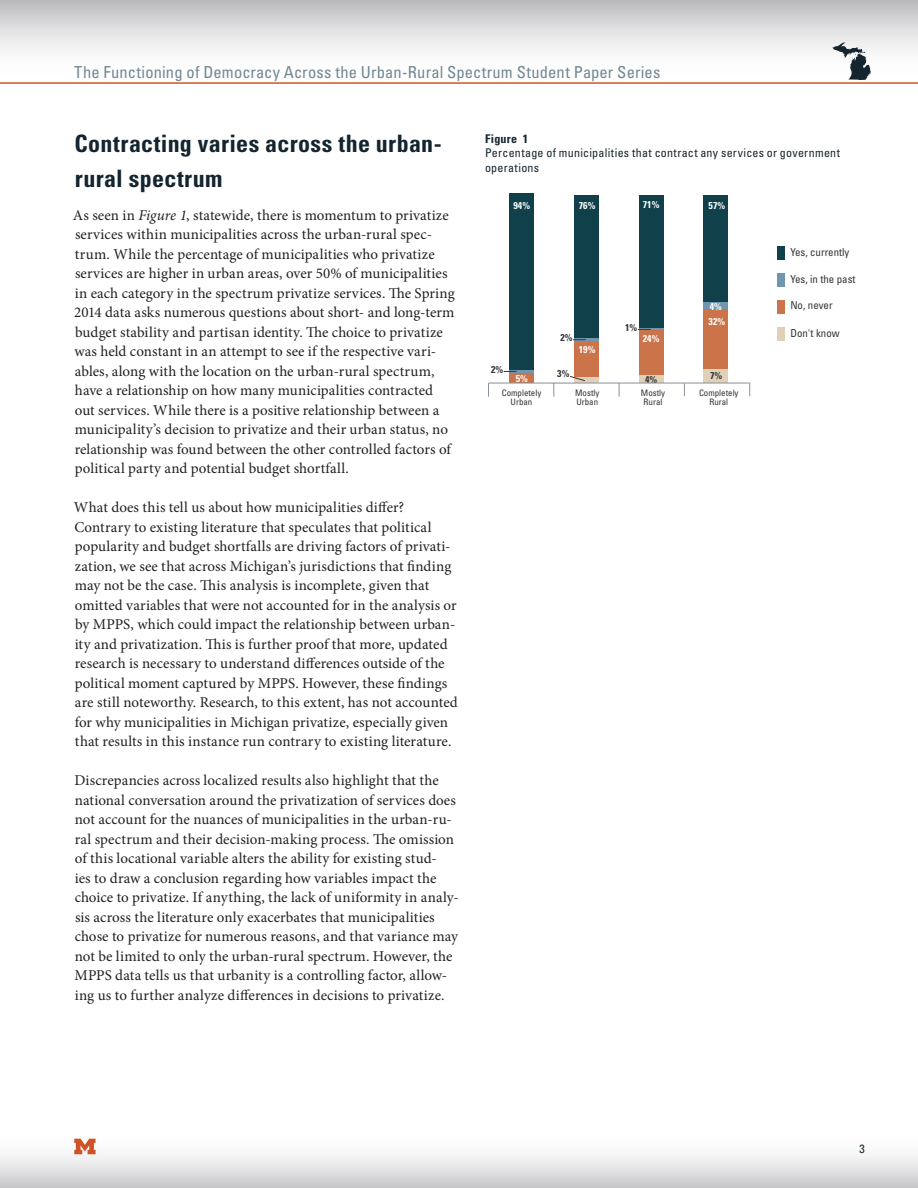
<style>
.page{position:relative;width:918px;height:1188px;background:#fff}
.page>*{position:absolute;margin:0;border:0;box-sizing:border-box;transform-origin:0 0}
.sub_title{font:700 condensed 24px/34.5px "Univers LT Std";letter-spacing:.015em;color:#14252f}
.t1{font:condensed 16.5px "Univers LT Std";letter-spacing:.01em;color:#718791}
.t2{font:15px/19.5px "Minion Pro";letter-spacing:.005em;color:#231f20}
.figure_title{font:condensed 12px/14.4px "Univers LT Std";letter-spacing:.025em;color:#14252f}
.figure_title-2{font:700 condensed 12px "Univers LT Std";letter-spacing:.025em;color:#14252f}
.t3{font:condensed 10.95px "Univers LT Std";color:#323436}
.t4{font:700 condensed 9.9px "Univers LT Std";color:#fff}
.t5{font:700 condensed 9.9px "Univers LT Std";color:#323436}
.t6{font:condensed 8.85px/8.9px "Univers LT Std";color:#323436;text-align:center}
.s1{font-style:italic}
</style>
<div class="page">
<div style="left:0;top:1127px;width:918px;height:61px;background:linear-gradient(to bottom,#fff,#cfcfd1)"></div>
<div style="left:0;top:0;width:918px;height:84px;background:linear-gradient(to bottom,#c3c3c6,#fff)"></div>
<hr style="left:0;top:82px;width:918px;height:2px;background:#ce5327">
<svg style="left:832px;top:43px;width:39px;height:37px"></svg>
<svg style="left:74px;top:1139px;width:22px;height:15px"></svg>
<div style="left:510px;top:193px;width:24px;height:177px;background:#10414a"></div>
<svg style="left:510px;top:370px;width:24px;height:4px"></svg>
<div style="left:510px;top:374px;width:24px;height:9px;background:#cc7449"></div>
<div style="left:574px;top:195px;width:24px;height:143px;background:#10414a"></div>
<div style="left:639px;top:195px;width:24px;height:133px;background:#10414a"></div>
<hr style="left:639px;top:328px;width:24px;height:2px;background:#7196b0">
<div style="left:639px;top:330px;width:24px;height:45px;background:#cc7449"></div>
<div style="left:639px;top:375px;width:24px;height:8px;background:#dfd0b7"></div>
<div style="left:704px;top:195px;width:24px;height:107px;background:#10414a"></div>
<div style="left:704px;top:302px;width:24px;height:8px;background:#7196b0"></div>
<div style="left:704px;top:310px;width:24px;height:60px;background:#cc7449"></div>
<div style="left:704px;top:370px;width:24px;height:13px;background:#dfd0b7"></div>
<svg style="left:749px;top:384px;width:1px;height:12px"></svg>
<svg style="left:684px;top:384px;width:1px;height:12px"></svg>
<svg style="left:488px;top:383px;width:1px;height:14px"></svg>
<svg style="left:553px;top:384px;width:1px;height:13px"></svg>
<div style="left:777px;top:327px;width:8px;height:13px;background:#dfd0b7"></div>
<div style="left:777px;top:273px;width:8px;height:14px;background:#7196b0"></div>
<div style="left:777px;top:300px;width:8px;height:14px;background:#cc7449"></div>
<div style="left:777px;top:246px;width:8px;height:14px;background:#10414a"></div>
<svg style="left:504px;top:371px;width:13px;height:1px"></svg>
<svg style="left:569px;top:329px;width:82px;height:68px"></svg>
<hr style="left:489px;top:383px;width:261px;height:1px;background:#89919a">
<p class="t1" style="left:74px;top:62px;width:588px">The Functioning of Democracy Across the Urban-Rural Spectrum Student Paper Series</p>
<p class="sub_title" style="left:74px;top:126px;width:369px">Contracting varies across the urban&shy;rural spectrum</p>
<p class="t2" style="left:73px;top:205px;width:383px">As seen in <span class="s1">Figure 1</span>, statewide, there is momentum to privatize services within municipalities across the urban-rural spec&shy;trum. While the percentage of municipalities who privatize services are higher in urban areas, over 50% of municipalities in each category in the spectrum privatize services. The Spring 2014 data asks numerous questions about short- and long-term budget stability and partisan identity. The choice to privatize was held constant in an attempt to see if the respective vari&shy;ables, along with the location on the urban-rural spectrum, have a relationship on how many municipalities contracted<br>out services. While there is a positive relationship between a municipality’s decision to privatize and their urban status, no relationship was found between the other controlled factors of political party and potential budget shortfall.</p>
<p class="t2" style="left:74px;top:498px;width:385px">What does this tell us about how municipalities differ?<br>Contrary to existing literature that speculates that political popularity and budget shortfalls are driving factors of privati&shy;zation, we see that across Michigan’s jurisdictions that finding may not be the case. This analysis is incomplete, given that omitted variables that were not accounted for in the analysis or by MPPS, which could impact the relationship between urban&shy;ity and privatization. This is further proof that more, updated research is necessary to understand differences outside of the political moment captured by MPPS. However, these findings are still noteworthy. Research, to this extent, has not accounted for why municipalities in Michigan privatize, especially given that results in this instance run contrary to existing literature.</p>
<p class="t2" style="left:74px;top:771px;width:386px">Discrepancies across localized results also highlight that the national conversation around the privatization of services does not account for the nuances of municipalities in the urban-ru&shy;ral spectrum and their decision-making process. The omission of this locational variable alters the ability for existing stud-<br>ies to draw a conclusion regarding how variables impact the choice to privatize. If anything, the lack of uniformity in analy&shy;sis across the literature only exacerbates that municipalities chose to privatize for numerous reasons, and that variance may not be limited to only the urban-rural spectrum. However, the MPPS data tells us that urbanity is a controlling factor, allow&shy;ing us to further analyze differences in decisions to privatize.</p>
<p class="figure_title-2" style="left:485px;top:131px;width:45px">Figure 1</p>
<p class="figure_title" style="left:485px;top:146px;width:357px">Percentage of municipalities that contract any services or government operations</p>
<p class="t4" style="left:709px;top:199px;width:18px">57%</p>
<p class="t4" style="left:643px;top:198px;width:18px">71%</p>
<p class="t4" style="left:514px;top:199px;width:18px">94%</p>
<p class="t4" style="left:579px;top:199px;width:18px">76%</p>
<p class="t3" style="left:790px;top:245px;width:61px">Yes, currently</p>
<p class="t3" style="left:790px;top:272px;width:67px">Yes, in the past</p>
<p class="t5" style="left:560px;top:332px;width:14px">2%</p>
<p class="t5" style="left:625px;top:321px;width:14px">1%</p>
<p class="t4" style="left:643px;top:332px;width:18px">24%</p>
<p class="t4" style="left:710px;top:301px;width:14px">4%</p>
<p class="t4" style="left:709px;top:315px;width:18px">32%</p>
<p class="t3" style="left:790px;top:298px;width:44px">No, never</p>
<p class="t3" style="left:790px;top:327px;width:51px">Don't know</p>
<p class="t4" style="left:579px;top:344px;width:18px">19%</p>
<p class="t5" style="left:491px;top:363px;width:14px">2%</p>
<p class="t4" style="left:516px;top:372px;width:14px">5%</p>
<p class="t5" style="left:557px;top:367px;width:14px">3%</p>
<p class="t5" style="left:645px;top:373px;width:14px">4%</p>
<p class="t5" style="left:710px;top:369px;width:14px">7%</p>
<p class="t6" style="left:502px;top:388px;width:41px">Completely<br>Urban</p>
<p class="t6" style="left:575px;top:388px;width:26px;text-align:left">Mostly<br>Urban</p>
<p class="t6" style="left:641px;top:388px;width:26px">Mostly<br>Rural</p>
<p class="t6" style="left:699px;top:388px;width:41px">Completely<br>Rural</p>
<p class="figure_title" style="left:859px;top:1142px;width:7px">3</p>
</div>
